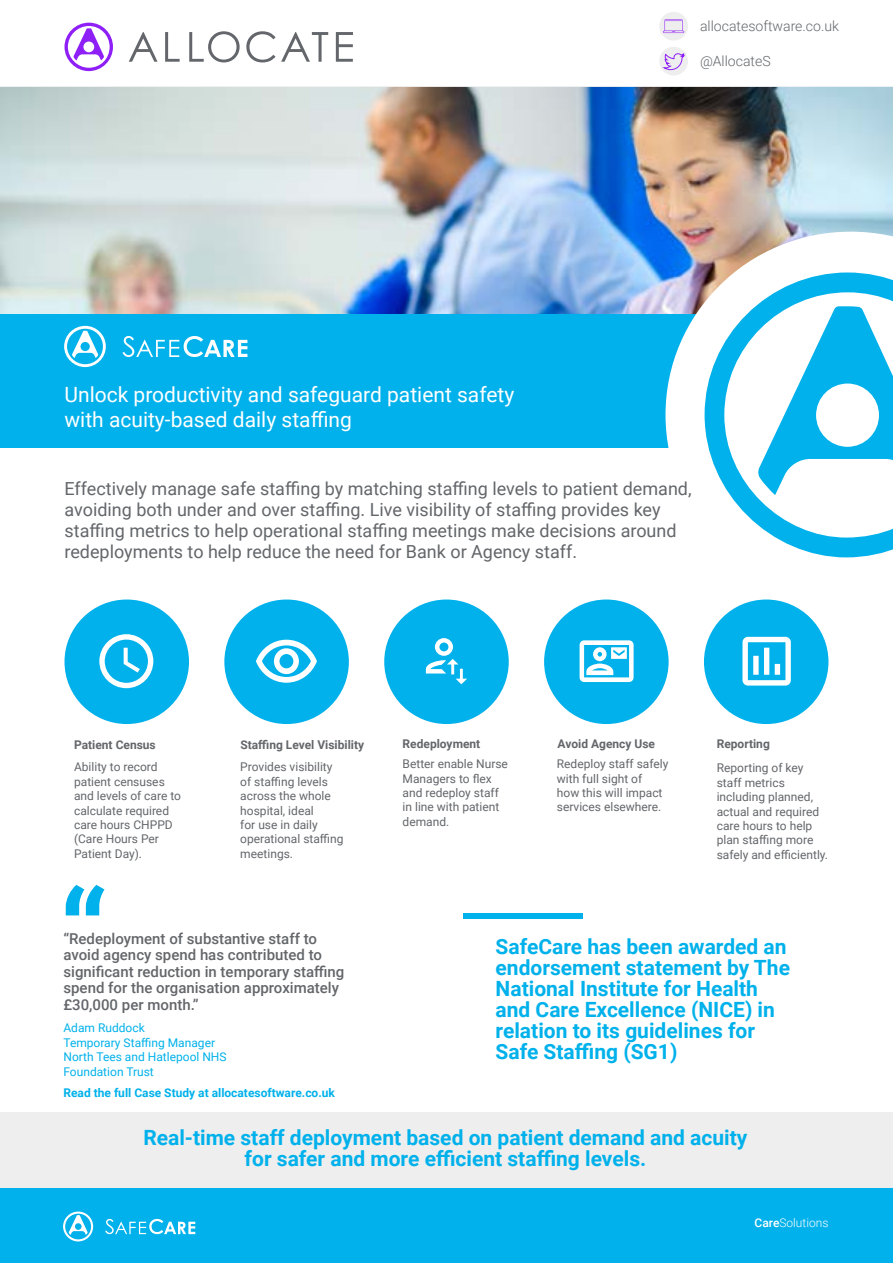
<style>
.page{position:relative;width:893px;height:1263px;background:#fff}
.page>*{position:absolute;margin:0;border:0;box-sizing:border-box;transform-origin:0 0}
.t1{font:700 120px "Roboto";color:#00b1eb}
.t2{font:700 21px/21px "Roboto";color:#00b1eb}
.t3{font:21px/25.2px "Roboto";color:#fff}
.t4{font:18px/21px "Roboto";color:#63666a}
.t5{font:500 15px/16.5px "Roboto";color:#63666a}
.t6{font:300 14.1px "Roboto";color:#63666a}
.t7{font:12px/14.4px "Roboto";color:#63666a}
.t8{font:12px/14.5px "Roboto";color:#00b1eb}
.t9{font:700 12px "Roboto";color:#63666a}
.t10{font:700 12px "Roboto";color:#00b1eb}
.t11{font:300 12px "Roboto";color:#fff}
.s1{font-weight:500}
</style>
<div class="page">
<div style="left:463px;top:913px;width:120px;height:6px;background:#00b1eb"></div>
<img style="left:0;top:87px;width:893px;height:227px">
<div style="left:0;top:314px;width:893px;height:134px;background:#00b1eb"></div>
<img style="left:665px;top:232px;width:228px;height:326px">
<div style="left:0;top:1188px;width:893px;height:75px;background:#00b1eb"></div>
<svg style="left:65px;top:23px;width:48px;height:48px"></svg>
<svg style="left:129px;top:32px;width:29px;height:30px"></svg>
<svg style="left:165px;top:32px;width:15px;height:30px"></svg>
<svg style="left:189px;top:31px;width:51px;height:31px"></svg>
<svg style="left:246px;top:31px;width:82px;height:31px"></svg>
<svg style="left:336px;top:32px;width:17px;height:30px"></svg>
<div style="left:659px;top:12px;width:29px;height:29px;background:#eee;border-radius:50%"></div>
<svg style="left:663px;top:19px;width:21px;height:14px"></svg>
<div style="left:659px;top:47px;width:29px;height:29px;background:#eee;border-radius:50%"></div>
<svg style="left:661px;top:53px;width:25px;height:17px"></svg>
<svg style="left:705px;top:272px;width:188px;height:285px"></svg>
<svg style="left:758px;top:306px;width:135px;height:189px"></svg>
<div style="left:64px;top:599px;width:125px;height:125px;background:#00b1eb;border-radius:50%"></div>
<div style="left:224px;top:599px;width:125px;height:125px;background:#00b1eb;border-radius:50%"></div>
<div style="left:384px;top:599px;width:125px;height:125px;background:#00b1eb;border-radius:50%"></div>
<div style="left:544px;top:599px;width:125px;height:125px;background:#00b1eb;border-radius:50%"></div>
<div style="left:704px;top:599px;width:124px;height:125px;background:#00b1eb;border-radius:50%"></div>
<div style="left:0;top:1113px;width:893px;height:75px;background:#eee"></div>
<svg style="left:99px;top:634px;width:54px;height:54px"></svg>
<svg style="left:256px;top:640px;width:61px;height:43px"></svg>
<svg style="left:426px;top:638px;width:41px;height:46px"></svg>
<svg style="left:742px;top:637px;width:49px;height:49px"></svg>
<svg style="left:580px;top:640px;width:54px;height:42px"></svg>
<svg style="left:105px;top:1219px;width:90px;height:15px"></svg>
<svg style="left:63px;top:1211px;width:30px;height:30px"></svg>
<svg style="left:122px;top:336px;width:125px;height:21px"></svg>
<svg style="left:64px;top:326px;width:42px;height:41px"></svg>
<p class="t6" style="left:700px;top:16px;width:141px">allocatesoftware.co.uk</p>
<p class="t6" style="left:700px;top:51px;width:72px">@AllocateS</p>
<h2 class="t3" style="left:64px;top:381px;width:451px">Unlock productivity and safeguard patient safety with acuity-based daily staffing</h2>
<p class="t4" style="left:64px;top:477px;width:629px">Effectively manage safe staffing by matching staffing levels to patient demand, avoiding both under and over staffing. Live visibility of staffing provides key staffing metrics to help operational staffing meetings make decisions around redeployments to help reduce the need for Bank or Agency staff.</p>
<p class="t9" style="left:74px;top:736px;width:83px">Patient Census</p>
<p class="t9" style="left:240px;top:736px;width:125px">Staffing Level Visibility</p>
<p class="t9" style="left:403px;top:735px;width:79px">Redeployment</p>
<p class="t9" style="left:558px;top:735px;width:99px">Avoid Agency Use</p>
<p class="t9" style="left:717px;top:735px;width:55px">Reporting</p>
<p class="t7" style="left:74px;top:759px;width:108px">Ability to record patient censuses and levels of care to calculate required care hours CHPPD (Care Hours Per<br>Patient Day).</p>
<p class="t7" style="left:240px;top:759px;width:105px">Provides visibility of staffing levels across the whole hospital, ideal<br>for use in daily operational staffing meetings.</p>
<p class="t7" style="left:403px;top:756px;width:107px">Better enable Nurse<br>Managers to flex and redeploy staff in line with patient demand.</p>
<p class="t7" style="left:557px;top:756px;width:113px">Redeploy staff safely with full sight of<br>how this will impact services elsewhere.</p>
<p class="t7" style="left:717px;top:760px;width:113px">Reporting of key staff metrics including planned, actual and required care hours to help plan staffing more safely and efficiently.</p>
<h1 class="t1" style="left:59px;top:850px;width:50px">“</h1>
<p class="t5" style="left:63px;top:929px;width:282px">“Redeployment of substantive staff to avoid agency spend has contributed to significant reduction in temporary staffing spend for the organisation approximately £30,000 per month.”</p>
<p class="t8" style="left:63px;top:1020px;width:165px">Adam Ruddock<br>Temporary Staffing Manager<br>North Tees and Hatlepool NHS<br>Foundation Trust</p>
<p class="t10" style="left:63px;top:1084px;width:273px">Read the full Case Study at allocatesoftware.co.uk</p>
<h2 class="t2" style="left:496px;top:935px;width:296px">SafeCare has been awarded an endorsement statement by The<br>National Institute for Health and Care Excellence (NICE) in relation to its guidelines for<br>Safe Staffing (SG1)</h2>
<h2 class="t2" style="left:143px;top:1126px;width:606px;text-align:center">Real-time staff deployment based on patient demand and acuity for safer and more efficient staffing levels.</h2>
<p class="t11" style="left:754px;top:1214px;width:75px"><span class="s1">Care</span>Solutions</p>
</div>
